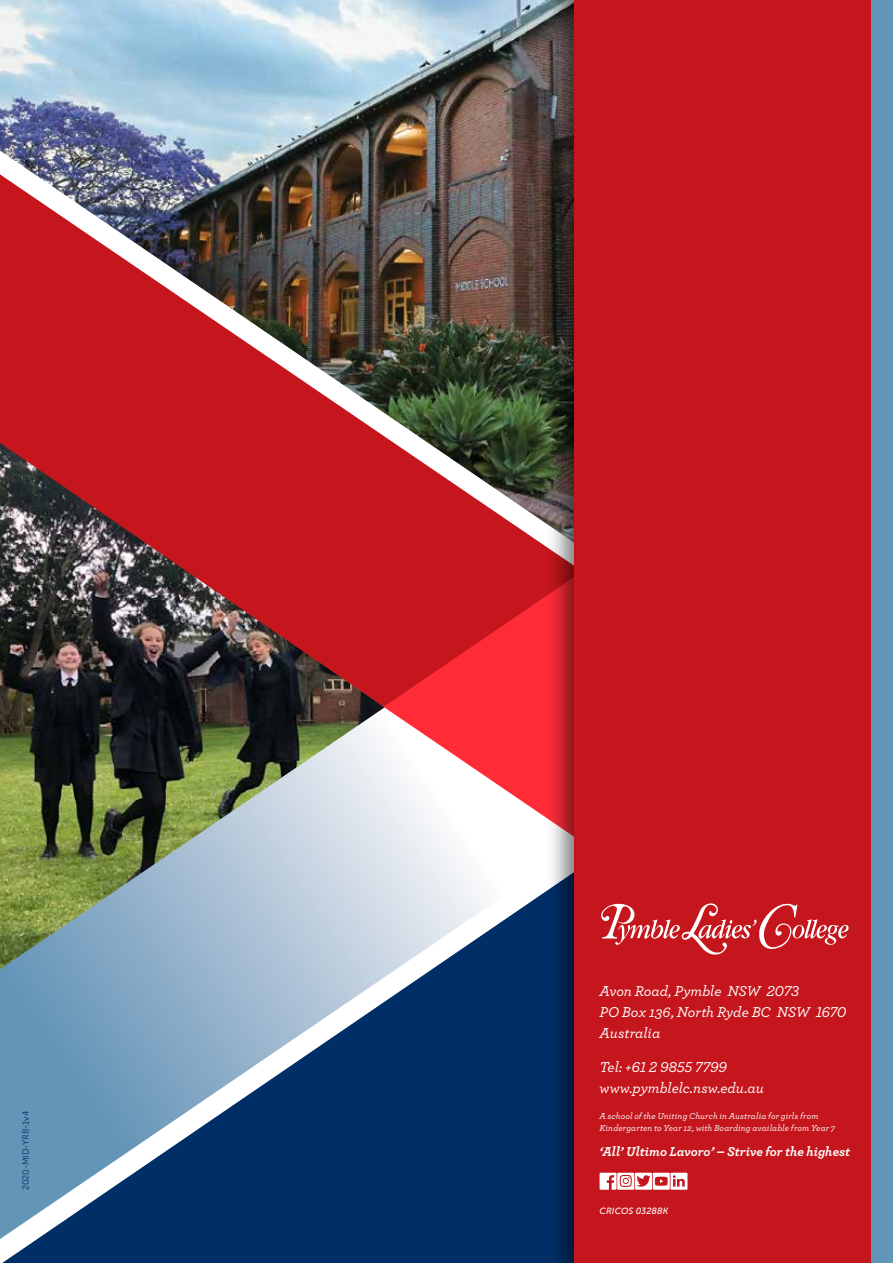
<style>
.page{position:relative;width:893px;height:1263px;background:#fff}
.page>*{position:absolute;margin:0;border:0;box-sizing:border-box;transform-origin:0 0}
.t1{font:italic 500 15px/21px "Archer";letter-spacing:-.005em;color:#fff}
.t2{font:italic 700 13.5px "Archer";letter-spacing:-.005em;color:#fff}
.t3{font:italic 500 9px/12px "Archer";letter-spacing:.01em;color:#fff}
.t4{font:9px "Museo Sans 300";letter-spacing:-.01em;color:#002f67}
.t5{font:italic 9px "Museo Sans 500";letter-spacing:.005em;color:#fff}
</style>
<div class="page">
<img style="left:0;top:0;width:546px;height:144px">
<svg style="left:0;top:841px;width:546px;height:422px;background:#476e96"></svg>
<img style="left:0;top:144px;width:546px;height:697px">
<img style="left:0;top:443px;width:385px;height:526px">
<div style="left:546px;top:0;width:347px;height:1263px;background:#000;opacity:.5"></div>
<div style="left:574px;top:0;width:319px;height:1263px;background:#c4161c"></div>
<svg style="left:600px;top:1173px;width:87px;height:17px"></svg>
<svg style="left:601px;top:903px;width:248px;height:51px"></svg>
<div style="left:872px;top:0;width:21px;height:1263px;background:#6295b7"></div>
<p class="t4" style="left:21px;top:1190px;width:81px;rotate:-90deg">2020-MID-YR8-1v4</p>
<h1 class="t1" style="left:600px;top:980px;width:248px">Avon Road, Pymble NSW 2073<br>PO Box 136, North Ryde BC NSW 1670<br>Australia</h1>
<h1 class="t1" style="left:600px;top:1055px;width:166px">Tel: +61 2 9855 7799 www.pymblelc.nsw.edu.au</h1>
<p class="t3" style="left:600px;top:1110px;width:237px">A school of the Uniting Church in Australia for girls from<br>Kindergarten to Year 12, with Boarding available from Year 7</p>
<h2 class="t2" style="left:600px;top:1141px;width:252px">‘All’ Ultimo Lavoro’ – Strive for the highest</h2>
<p class="t5" style="left:600px;top:1206px;width:70px">CRICOS 03288K</p>
</div>
